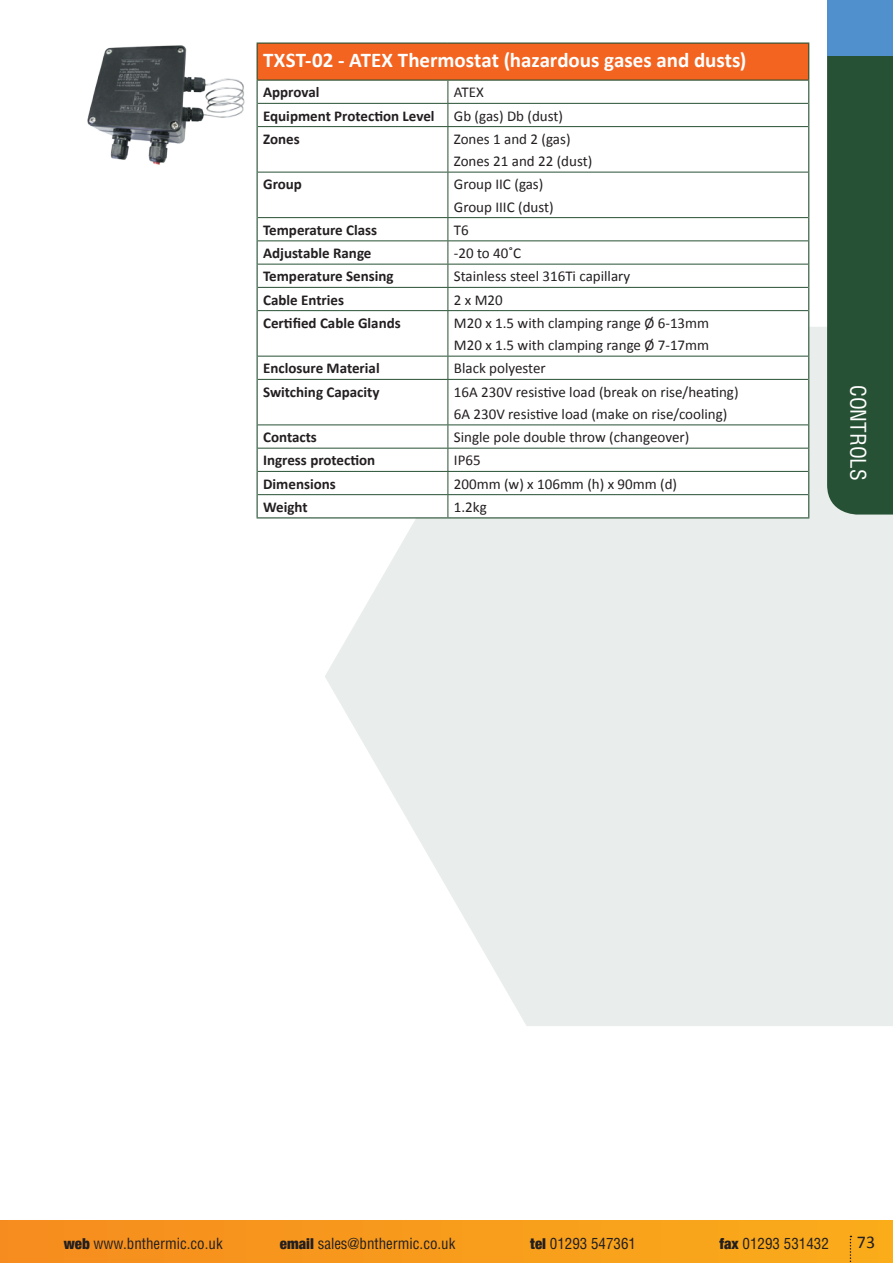
<style>
.page{position:relative;width:893px;height:1263px;background:#fff}
.page>*{position:absolute;margin:0;border:0;box-sizing:border-box;transform-origin:0 0}
.t1{font:700 21px "Calibri";color:#fff}
.t2{font:condensed 21px "Helvetica";color:#fff}
.t3{font:18px "Calibri";color:#231f20}
.t4{font:15px/22.2px "Calibri";color:#231f20}
.t5{font:700 15px "Calibri";color:#231f20}
.t6{font:condensed 15px "Helvetica";color:#231f20}
.s1{font-family:"Helvetica Neue";font-weight:900}
</style>
<div class="page">
<svg style="left:325px;top:327px;width:568px;height:699px;background:#ebefed"></svg>
<div style="left:827px;top:55px;width:66px;height:459px;background:#275134"></div>
<div style="left:0;top:1220px;width:893px;height:43px;background:linear-gradient(to right,#f68c1e,#faac1a)"></div>
<svg style="left:850px;top:1236px;width:1px;height:27px"></svg>
<div style="left:827px;top:0;width:66px;height:55px;background:#5090cc"></div>
<div style="left:257px;top:43px;width:552px;height:37px;background:#f36421"></div>
<svg style="left:258px;top:81px;width:550px;height:436px"></svg>
<svg style="left:258px;top:104px;width:550px;height:390px"></svg>
<svg style="left:257px;top:81px;width:1px;height:46px"></svg>
<svg style="left:808px;top:81px;width:1px;height:46px"></svg>
<hr style="left:257px;top:127px;width:1px;height:45px;background:#275134">
<hr style="left:808px;top:127px;width:1px;height:45px;background:#275134">
<hr style="left:257px;top:172px;width:1px;height:46px;background:#275134">
<hr style="left:808px;top:172px;width:1px;height:46px;background:#275134">
<svg style="left:257px;top:218px;width:1px;height:93px"></svg>
<svg style="left:808px;top:218px;width:1px;height:93px"></svg>
<hr style="left:257px;top:311px;width:1px;height:45px;background:#275134">
<hr style="left:808px;top:311px;width:1px;height:45px;background:#275134">
<svg style="left:257px;top:356px;width:1px;height:23px"></svg>
<svg style="left:808px;top:356px;width:1px;height:23px"></svg>
<hr style="left:257px;top:379px;width:1px;height:46px;background:#275134">
<hr style="left:808px;top:379px;width:1px;height:46px;background:#275134">
<svg style="left:257px;top:425px;width:1px;height:92px"></svg>
<svg style="left:808px;top:425px;width:1px;height:92px"></svg>
<hr style="left:257px;top:517px;width:191px;height:1px;background:#275134">
<hr style="left:448px;top:517px;width:361px;height:1px;background:#275134">
<hr style="left:258px;top:103px;width:190px;height:1px;background:#275134">
<hr style="left:448px;top:103px;width:360px;height:1px;background:#275134">
<svg style="left:447px;top:81px;width:1px;height:45px"></svg>
<hr style="left:258px;top:126px;width:190px;height:1px;background:#275134">
<hr style="left:448px;top:126px;width:360px;height:1px;background:#275134">
<hr style="left:447px;top:127px;width:1px;height:45px;background:#275134">
<hr style="left:258px;top:172px;width:190px;height:1px;background:#275134">
<hr style="left:448px;top:172px;width:360px;height:1px;background:#275134">
<hr style="left:447px;top:172px;width:1px;height:45px;background:#275134">
<hr style="left:258px;top:217px;width:190px;height:1px;background:#275134">
<hr style="left:448px;top:217px;width:360px;height:1px;background:#275134">
<hr style="left:258px;top:240px;width:190px;height:1px;background:#275134">
<hr style="left:448px;top:240px;width:360px;height:1px;background:#275134">
<hr style="left:258px;top:264px;width:190px;height:1px;background:#275134">
<hr style="left:448px;top:264px;width:360px;height:1px;background:#275134">
<hr style="left:258px;top:287px;width:190px;height:1px;background:#275134">
<hr style="left:448px;top:287px;width:360px;height:1px;background:#275134">
<svg style="left:447px;top:218px;width:1px;height:92px"></svg>
<hr style="left:258px;top:310px;width:190px;height:1px;background:#275134">
<hr style="left:448px;top:310px;width:360px;height:1px;background:#275134">
<hr style="left:447px;top:311px;width:1px;height:45px;background:#275134">
<hr style="left:258px;top:356px;width:190px;height:1px;background:#275134">
<hr style="left:448px;top:356px;width:360px;height:1px;background:#275134">
<svg style="left:447px;top:356px;width:1px;height:23px"></svg>
<hr style="left:258px;top:379px;width:190px;height:1px;background:#275134">
<hr style="left:448px;top:379px;width:360px;height:1px;background:#275134">
<hr style="left:447px;top:380px;width:1px;height:44px;background:#275134">
<hr style="left:258px;top:424px;width:190px;height:1px;background:#275134">
<hr style="left:448px;top:424px;width:360px;height:1px;background:#275134">
<hr style="left:258px;top:448px;width:190px;height:1px;background:#275134">
<hr style="left:448px;top:448px;width:360px;height:1px;background:#275134">
<hr style="left:258px;top:471px;width:190px;height:1px;background:#275134">
<hr style="left:448px;top:471px;width:360px;height:1px;background:#275134">
<hr style="left:258px;top:494px;width:190px;height:1px;background:#275134">
<hr style="left:448px;top:494px;width:360px;height:1px;background:#275134">
<svg style="left:447px;top:425px;width:1px;height:92px"></svg>
<hr style="left:257px;top:43px;width:191px;height:1px;background:#275134">
<hr style="left:257px;top:44px;width:1px;height:36px;background:#275134">
<hr style="left:448px;top:43px;width:361px;height:1px;background:#275134">
<hr style="left:808px;top:44px;width:1px;height:36px;background:#275134">
<hr style="left:257px;top:80px;width:191px;height:1px;background:#275134">
<hr style="left:448px;top:80px;width:361px;height:1px;background:#275134">
<img style="left:87px;top:45px;width:158px;height:120px">
<h1 class="t1" style="left:263px;top:47px;width:485px">TXST-02 - ATEX Thermostat (hazardous gases and dusts)</h1>
<p class="t5" style="left:263px;top:83px;width:58px">Approval</p>
<p class="t4" style="left:454px;top:81px;width:31px">ATEX</p>
<p class="t5" style="left:263px;top:106px;width:173px">Equipment Protection Level</p>
<p class="t4" style="left:454px;top:105px;width:111px">Gb (gas) Db (dust)</p>
<p class="t5" style="left:263px;top:129px;width:38px">Zones</p>
<p class="t4" style="left:454px;top:128px;width:140px">Zones 1 and 2 (gas)<br>Zones 21 and 22 (dust)</p>
<p class="t5" style="left:263px;top:175px;width:40px">Group</p>
<p class="t4" style="left:454px;top:173px;width:101px">Group IIC (gas)<br>Group IIIC (dust)</p>
<p class="t5" style="left:263px;top:220px;width:116px">Temperature Class</p>
<p class="t4" style="left:454px;top:219px;width:16px">T6</p>
<p class="t5" style="left:263px;top:244px;width:110px">Adjustable Range</p>
<p class="t4" style="left:454px;top:242px;width:69px">-20 to 40˚C</p>
<p class="t5" style="left:263px;top:267px;width:132px">Temperature Sensing</p>
<p class="t4" style="left:454px;top:265px;width:178px">Stainless steel 316Ti capillary</p>
<p class="t5" style="left:263px;top:290px;width:82px">Cable Entries</p>
<p class="t4" style="left:454px;top:289px;width:50px">2 x M20</p>
<p class="t5" style="left:263px;top:313px;width:139px">Certified Cable Glands</p>
<p class="t4" style="left:454px;top:312px;width:257px">M20 x 1.5 with clamping range Ø 6-13mm<br>M20 x 1.5 with clamping range Ø 7-17mm</p>
<p class="t5" style="left:263px;top:359px;width:118px">Enclosure Material</p>
<p class="t4" style="left:454px;top:357px;width:93px">Black polyester</p>
<p class="t5" style="left:263px;top:382px;width:118px">Switching Capacity</p>
<p class="t4" style="left:454px;top:381px;width:286px">16A 230V resistive load (break on rise/heating)<br>6A 230V resistive load (make on rise/cooling)</p>
<p class="t5" style="left:263px;top:428px;width:55px">Contacts</p>
<p class="t4" style="left:454px;top:426px;width:237px">Single pole double throw (changeover)</p>
<p class="t5" style="left:263px;top:451px;width:114px">Ingress protection</p>
<p class="t4" style="left:454px;top:449px;width:28px">IP65</p>
<p class="t5" style="left:263px;top:474px;width:74px">Dimensions</p>
<p class="t4" style="left:454px;top:473px;width:225px">200mm (w) x 106mm (h) x 90mm (d)</p>
<p class="t5" style="left:263px;top:497px;width:46px">Weight</p>
<p class="t4" style="left:454px;top:496px;width:34px">1.2kg</p>
<h1 class="t2" style="left:871px;top:385px;width:97px;rotate:90deg">CONTROLS</h1>
<p class="t6" style="left:64px;top:1234px;width:160px"><span class="s1">web</span> www.bnthermic.co.uk</p>
<p class="t6" style="left:280px;top:1234px;width:177px"><span class="s1">email</span> sales@bnthermic.co.uk</p>
<p class="t6" style="left:530px;top:1234px;width:107px"><span class="s1">tel</span> 01293 547361</p>
<p class="t6" style="left:719px;top:1234px;width:111px"><span class="s1">fax</span> 01293 531432</p>
<p class="t3" style="left:857px;top:1231px;width:20px">73</p>
</div>
